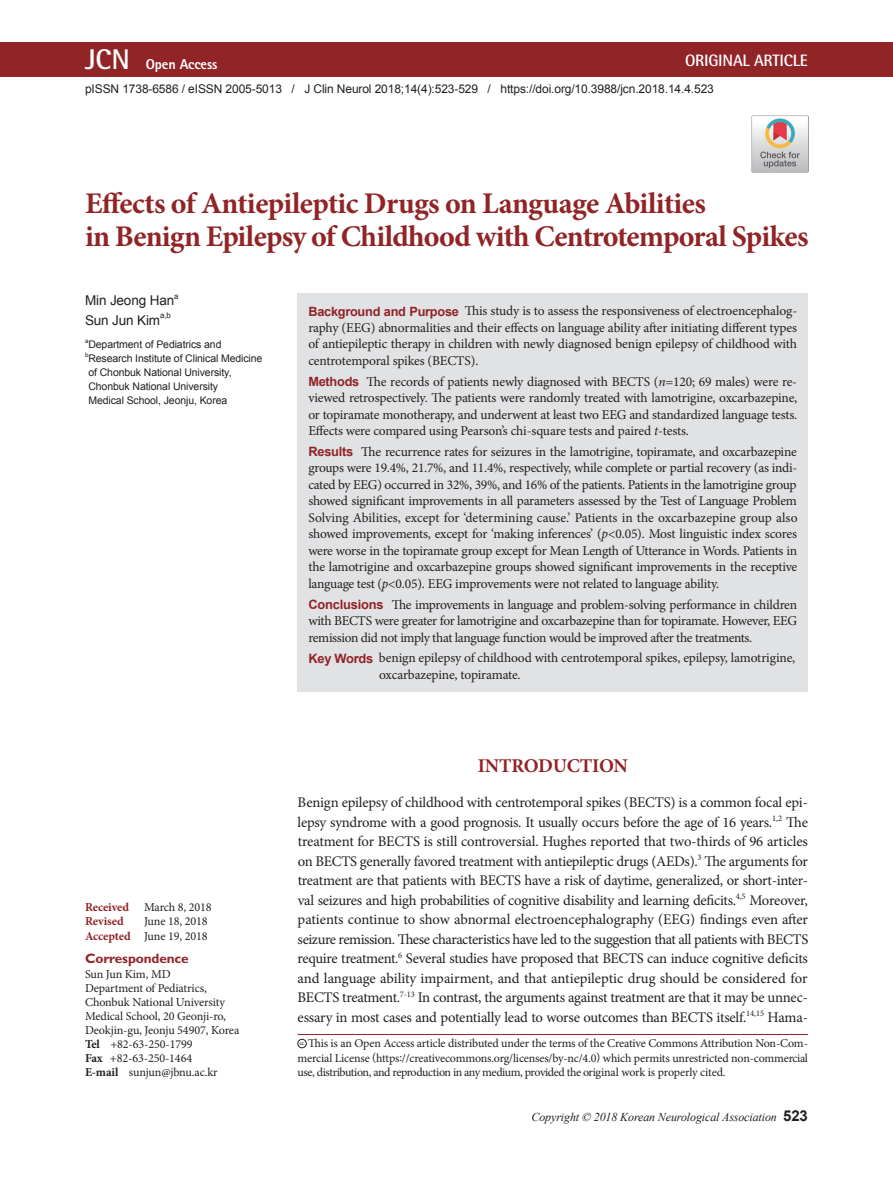
<style>
.page{position:relative;width:893px;height:1191px;background:#fff}
.page>*{position:absolute;margin:0;border:0;box-sizing:border-box;transform-origin:0 0}
.t1{font:700 30px/33px "Minion Pro";letter-spacing:-.02em;color:#912427}
.t2{font:700 19.5px "Minion Pro";letter-spacing:-.01em;color:#912427}
.t3{font:700 16.5px "Rotis Semi Sans Std";letter-spacing:-.015em;color:#fff}
.t4{font:14.7px/19.5px "Minion Pro";letter-spacing:-.015em;color:#231f20;text-align:justify}
.t5{font:800 14.25px "Rotis Sans Serif Std";letter-spacing:-.01em;color:#fff}
.t6{font:700 13.65px "Gill Sans Std";letter-spacing:-.01em;color:#912427}
.t7{font:13.5px/16.5px "Minion Pro";letter-spacing:-.015em;color:#231f20;text-align:justify}
.t8{font:13.5px "Arial";letter-spacing:-.01em;color:#231f20}
.t9{font:12.15px/14px "Minion Pro";letter-spacing:-.01em;color:#231f20;text-align:right}
.t10{font:700 12.15px/14.4px "Minion Pro";color:#912427}
.t11{font:12px/14.4px "Minion Pro";letter-spacing:-.03em;color:#231f20;text-align:justify}
.t12{font:12px "Arial";letter-spacing:-.01em;color:#231f20}
.t13{font:italic 12px "Times New Roman";letter-spacing:-.01em;color:#231f20}
.t14{font:10.5px/14px "Arial";letter-spacing:-.01em;color:#231f20}
.t15{font:7.8px "Arial";color:#231f20}
.t16{font:6.15px "Arial";color:#231f20}
.s1{font-family:"Rotis Semi Sans Std";font-weight:700;font-size:28.5px}
.s2{font-weight:400;color:#231f20}
.s3{font-weight:700;color:#912427}
.s4{font-weight:700}
.s5{font-family:"Arial";font-weight:700;font-size:12.75px;color:#912427}
.s6{font-style:italic}
.s7{font-family:"Arial";font-weight:700;font-size:12.9px;color:#912427}
.s8{font-family:"Arial";font-weight:700;font-style:normal;font-size:15px}
</style>
<div class="page">
<div style="left:298px;top:293px;width:510px;height:399px;background:#e1e2e4"></div>
<hr style="left:298px;top:1034px;width:510px;height:1px;background:#912427">
<div style="left:298px;top:1039px;width:8px;height:9px;border:1px solid #231f20;border-radius:50%"></div>
<div style="left:0;top:43px;width:893px;height:34px;background:#912427"></div>
<img style="left:751px;top:115px;width:57px;height:58px">
<p class="t5" style="left:85px;top:55px;width:134px"><span class="s1">JCN</span> Open Access</p>
<p class="t3" style="left:685px;top:50px;width:124px">ORIGINAL ARTICLE</p>
<p class="t12" style="left:85px;top:81px;width:630px">pISSN 1738-6586 / eISSN 2005-5013 / J Clin Neurol 2018;14(4):523-529 / https://doi.org/10.3988/jcn.2018.14.4.523</p>
<h1 class="t1" style="left:85px;top:186px;width:725px">Effects of Antiepileptic Drugs on Language Abilities<br>in Benign Epilepsy of Childhood with Centrotemporal Spikes</h1>
<p class="t8" style="left:85px;top:291px;width:91px">Min Jeong Han</p>
<p class="t15" style="left:174px;top:291px;width:6px">a</p>
<p class="t8" style="left:85px;top:311px;width:77px">Sun Jun Kim</p>
<p class="t15" style="left:160px;top:310px;width:12px">a,b</p>
<p class="t16" style="left:85px;top:337px;width:5px">a</p>
<p class="t14" style="left:88px;top:337px;width:135px">Department of Pediatrics and</p>
<p class="t16" style="left:85px;top:350px;width:5px">b</p>
<p class="t14" style="left:88px;top:351px;width:175px">Research Institute of Clinical Medicine of Chonbuk National University, Chonbuk National University<br>Medical School, Jeonju, Korea</p>
<p class="t10" style="left:85px;top:899px;width:128px">Received <span class="s2">March 8, 2018<br></span>Revised</p>
<p class="t9" style="left:85px;top:913px;width:124px;line-height:15.1px">June 18, 2018<br><span class="s3">Accepted</span> June 19, 2018</p>
<p class="t6" style="left:85px;top:950px;width:105px">Correspondence</p>
<p class="t9" style="left:85px;top:967px;width:156px;text-align:left">Sun Jun Kim, MD<br>Department of Pediatrics,<br>Chonbuk National University<br>Medical School, 20 Geonji-ro,<br>Deokjin-gu, Jeonju 54907, Korea<br><span class="s4">Tel</span> +82-63-250-1799<br><span class="s4">Fax</span> +82-63-250-1464<br><span class="s4">E-mail</span> sunjun@jbnu.ac.kr</p>
<p class="t7" style="left:308px;top:303px;width:490px"><span class="s5">Background and Purpose</span> This study is to assess the responsiveness of electroencephalog&shy;raphy (EEG) abnormalities and their effects on language ability after initiating different types of antiepileptic therapy in children with newly diagnosed benign epilepsy of childhood with centrotemporal spikes (BECTS).</p>
<p class="t7" style="left:308px;top:373px;width:490px"><span class="s5">Methods</span> The records of patients newly diagnosed with BECTS (<span class="s6">n</span>=120; 69 males) were re&shy;viewed retrospectively. The patients were randomly treated with lamotrigine, oxcarbazepine, or topiramate monotherapy, and underwent at least two EEG and standardized language tests.<br>Effects were compared using Pearson’s chi-square tests and paired <span class="s6">t</span>-tests.</p>
<p class="t7" style="left:308px;top:443px;width:491px"><span class="s7">Results</span> The recurrence rates for seizures in the lamotrigine, topiramate, and oxcarbazepine groups were 19.4%, 21.7%, and 11.4%, respectively, while complete or partial recovery (as indi&shy;cated by EEG) occurred in 32%, 39%, and 16% of the patients. Patients in the lamotrigine group showed significant improvements in all parameters assessed by the Test of Language Problem Solving Abilities, except for ‘determining cause.’ Patients in the oxcarbazepine group also showed improvements, except for ‘making inferences’ (<span class="s6">p</span>&lt;0.05). Most linguistic index scores were worse in the topiramate group except for Mean Length of Utterance in Words. Patients in the lamotrigine and oxcarbazepine groups showed significant improvements in the receptive language test (<span class="s6">p</span>&lt;0.05). EEG improvements were not related to language ability.</p>
<p class="t7" style="left:308px;top:596px;width:490px"><span class="s7">Conclusions</span> The improvements in language and problem-solving performance in children with BECTS were greater for lamotrigine and oxcarbazepine than for topiramate. However, EEG remission did not imply that language function would be improved after the treatments.</p>
<p class="t7" style="left:379px;top:650px;width:418px;text-indent:-71px"><span class="s7">Key Words</span> benign epilepsy of childhood with centrotemporal spikes, epilepsy, lamotrigine, oxcarbazepine, topiramate.</p>
<h2 class="t2" style="left:478px;top:752px;width:152px">INTRODUCTION</h2>
<p class="t4" style="left:298px;top:792px;width:512px">Benign epilepsy of childhood with centrotemporal spikes (BECTS) is a common focal epi&shy;lepsy syndrome with a good prognosis. It usually occurs before the age of 16 years.<sup>1,2</sup> The treatment for BECTS is still controversial. Hughes reported that two-thirds of 96 articles on BECTS generally favored treatment with antiepileptic drugs (AEDs).<sup>3</sup> The arguments for treatment are that patients with BECTS have a risk of daytime, generalized, or short-inter&shy;val seizures and high probabilities of cognitive disability and learning deficits.<sup>4,5</sup> Moreover, patients continue to show abnormal electroencephalography (EEG) findings even after seizure remission. These characteristics have led to the suggestion that all patients with BECTS require treatment.<sup>6</sup> Several studies have proposed that BECTS can induce cognitive deficits and language ability impairment, and that antiepileptic drug should be considered for BECTS treatment.<sup>7-13</sup> In contrast, the arguments against treatment are that it may be unnec&shy;essary in most cases and potentially lead to worse outcomes than BECTS itself.<sup>14,15</sup> Hama-</p>
<p class="t11" style="left:298px;top:1036px;width:512px"><sup>cc</sup> This is an Open Access article distributed under the terms of the Creative Commons Attribution Non-Com&shy;mercial License (https://creativecommons.org/licenses/by-nc/4.0) which permits unrestricted non-commercial use, distribution, and reproduction in any medium, provided the original work is properly cited.</p>
<p class="t13" style="left:531px;top:1108px;width:278px">Copyright © 2018 Korean Neurological Association <span class="s8">523</span></p>
</div>
